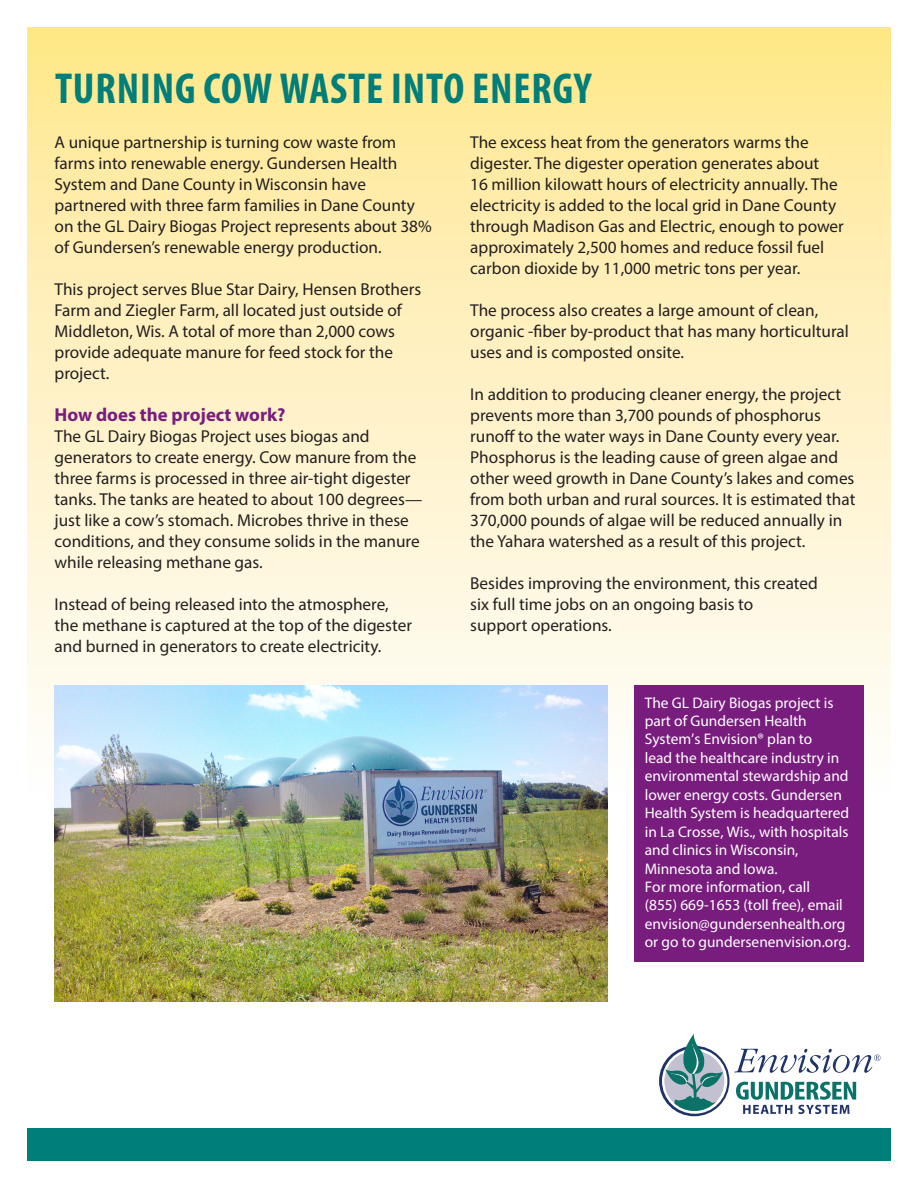
<style>
.page{position:relative;width:918px;height:1188px;background:#fff}
.page>*{position:absolute;margin:0;border:0;box-sizing:border-box;transform-origin:0 0}
.t1{font:700 condensed 43.5px "Myriad Pro";letter-spacing:.02em;color:#007e7a}
.t2{font:700 18.75px "Myriad Pro";color:#781d7d}
.t3{font:17.25px/21px "Myriad Pro";color:#231f20}
.t4{font:15.3px/18.5px "Myriad Pro";color:#fff}
</style>
<div class="page">
<div style="left:27px;top:27px;width:864px;height:769px;background:linear-gradient(to bottom,#ffe78e,#fefeff)"></div>
<div style="left:27px;top:1129px;width:864px;height:32px;background:#007e7a"></div>
<div style="left:634px;top:685px;width:230px;height:277px;background:#781d7d"></div>
<svg style="left:736px;top:1082px;width:120px;height:32px"></svg>
<svg style="left:659px;top:1046px;width:71px;height:70px"></svg>
<svg style="left:662px;top:1048px;width:65px;height:66px"></svg>
<svg style="left:665px;top:1034px;width:59px;height:77px"></svg>
<svg style="left:734px;top:1049px;width:146px;height:24px"></svg>
<img style="left:55px;top:685px;width:553px;height:316px">
<p class="t1" style="left:55px;top:61px;width:538px">TURNING COW WASTE INTO ENERGY</p>
<p class="t3" style="left:55px;top:131px;width:344px">A unique partnership is turning cow waste from farms into renewable energy. Gundersen Health</p>
<p class="t3" style="left:55px;top:173px;width:379px">System and Dane County in Wisconsin have partnered with three farm families in Dane County on the GL Dairy Biogas Project represents about 38% of Gundersen’s renewable energy production.</p>
<p class="t3" style="left:55px;top:278px;width:368px">This project serves Blue Star Dairy, Hensen Brothers Farm and Ziegler Farm, all located just outside of Middleton, Wis. A total of more than 2,000 cows provide adequate manure for feed stock for the project.</p>
<p class="t2" style="left:55px;top:402px;width:233px">How does the project work?</p>
<p class="t3" style="left:55px;top:425px;width:369px">The GL Dairy Biogas Project uses biogas and generators to create energy. Cow manure from the three farms is processed in three air-tight digester tanks. The tanks are heated to about 100 degrees— just like a cow’s stomach. Microbes thrive in these conditions, and they consume solids in the manure while releasing methane gas.</p>
<p class="t3" style="left:55px;top:593px;width:359px">Instead of being released into the atmosphere, the methane is captured at the top of the digester and burned in generators to create electricity.</p>
<p class="t3" style="left:470px;top:131px;width:375px">The excess heat from the generators warms the digester. The digester operation generates about<br>16 million kilowatt hours of electricity annually. The electricity is added to the local grid in Dane County through Madison Gas and Electric, enough to power approximately 2,500 homes and reduce fossil fuel carbon dioxide by 11,000 metric tons per year.</p>
<p class="t3" style="left:470px;top:299px;width:380px">The process also creates a large amount of clean, organic -fiber by-product that has many horticultural uses and is composted onsite.</p>
<p class="t3" style="left:470px;top:383px;width:387px">In addition to producing cleaner energy, the project prevents more than 3,700 pounds of phosphorus runoff to the water ways in Dane County every year.<br>Phosphorus is the leading cause of green algae and other weed growth in Dane County’s lakes and comes from both urban and rural sources. It is estimated that 370,000 pounds of algae will be reduced annually in the Yahara watershed as a result of this project.</p>
<p class="t3" style="left:470px;top:572px;width:349px">Besides improving the environment, this created six full time jobs on an ongoing basis to<br>support operations.</p>
<p class="t4" style="left:645px;top:693px;width:190px">The GL Dairy Biogas project is</p>
<p class="t4" style="left:645px;top:711px;width:206px">part of Gundersen Health<br>System’s Envision® plan to<br>lead the healthcare industry in environmental stewardship and lower energy costs. Gundersen<br>Health System is headquartered in La Crosse, Wis., with hospitals and clinics in Wisconsin,<br>Minnesota and Iowa.</p>
<p class="t4" style="left:645px;top:877px;width:167px">For more information, call</p>
<p class="t4" style="left:645px;top:896px;width:202px">(855) 669-1653 (toll free), email envision@gundersenhealth.org</p>
<p class="t4" style="left:645px;top:933px;width:207px">or go to gundersenenvision.org.</p>
</div>
